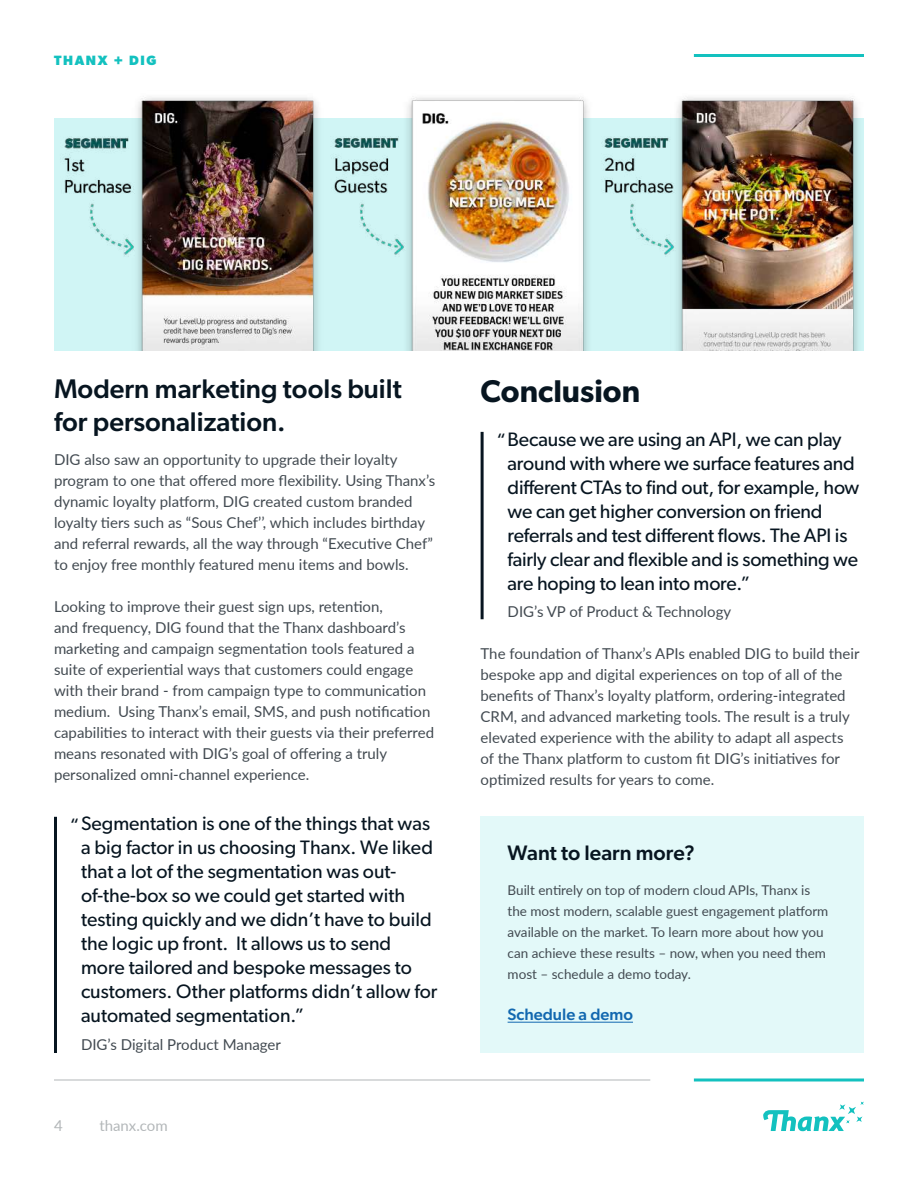
<style>
.page{position:relative;width:918px;height:1188px;background:#fff}
.page>*{position:absolute;margin:0;border:0;box-sizing:border-box;transform-origin:0 0}
.t1{font:600 31.5px "Gibson";color:#071520}
.t2{font:500 27px/32.4px "Gibson";color:#071520}
.t3{font:500 21px "Gibson";color:#071520}
.t4{font:19.5px/24px "Gibson";color:#071520}
.t5{font:500 16.5px "Gibson";color:#1268b0}
.t6{font:15px/21px "Lato";color:#424a51}
.t7{font:15px "Lato";color:#b3b7b9}
.t8{font:13.5px/21px "Lato";color:#424a51}
.t9{font:700 13.5px "Gibson";letter-spacing:.12em;color:#13c1bf}
</style>
<div class="page">
<svg style="left:763px;top:1102px;width:101px;height:30px"></svg>
<svg style="left:694px;top:1078px;width:170px;height:4px"></svg>
<hr style="left:694px;top:54px;width:170px;height:3px;background:#13c1bf">
<hr style="left:54px;top:1080px;width:596px;height:1px;background:#b3b7b9">
<img style="left:54px;top:97px;width:810px;height:254px">
<hr style="left:54px;top:817px;width:3px;height:236px;background:#071520">
<hr style="left:481px;top:432px;width:3px;height:187px;background:#071520">
<div style="left:481px;top:817px;width:383px;height:236px;background:#e3f9f9"></div>
<hr style="left:508px;top:1022px;width:125px;height:1px;background:#1268b0">
<p class="t9" style="left:54px;top:52px;width:104px">THANX + DIG</p>
<h2 class="t2" style="left:54px;top:372px;width:349px">Modern marketing tools built for personalization.</h2>
<p class="t6" style="left:54px;top:449px;width:383px">DIG also saw an opportunity to upgrade their loyalty program to one that offered more flexibility. Using Thanx’s dynamic loyalty platform, DIG created custom branded loyalty tiers such as “Sous Chef’’, which includes birthday and referral rewards, all the way through “Executive Chef” to enjoy free monthly featured menu items and bowls.</p>
<p class="t6" style="left:54px;top:595px;width:382px">Looking to improve their guest sign ups, retention,<br>and frequency, DIG found that the Thanx dashboard’s marketing and campaign segmentation tools featured a suite of experiential ways that customers could engage with their brand - from campaign type to communication medium. Using Thanx’s email, SMS, and push notification capabilities to interact with their guests via their preferred means resonated with DIG’s goal of offering a truly personalized omni-channel experience.</p>
<p class="t4" style="left:81px;top:811px;width:358px">Segmentation is one of the things that was a big factor in us choosing Thanx. We liked that a lot of the segmentation was out&shy;of-the-box so we could get started with testing quickly and we didn’t have to build the logic up front. It allows us to send more tailored and bespoke messages to customers. Other platforms didn’t allow for automated segmentation.”</p>
<p class="t6" style="left:81px;top:1033px;width:201px">DIG’s Digital Product Manager</p>
<h3 class="t4" style="left:70px;top:813px;width:11px">“</h3>
<p class="t7" style="left:54px;top:1115px;width:10px">4</p>
<p class="t7" style="left:99px;top:1115px;width:70px">thanx.com</p>
<h1 class="t1" style="left:481px;top:372px;width:161px">Conclusion</h1>
<p class="t4" style="left:508px;top:427px;width:353px;text-indent:-11px">“Because we are using an API, we can play around with where we surface features and different CTAs to find out, for example, how we can get higher conversion on friend referrals and test different flows. The API is fairly clear and flexible and is something we are hoping to lean into more.”</p>
<p class="t6" style="left:508px;top:601px;width:225px">DIG’s VP of Product &amp; Technology</p>
<p class="t6" style="left:481px;top:642px;width:380px">The foundation of Thanx’s APIs enabled DIG to build their bespoke app and digital experiences on top of all of the benefits of Thanx’s loyalty platform, ordering-integrated CRM, and advanced marketing tools. The result is a truly elevated experience with the ability to adapt all aspects of the Thanx platform to custom fit DIG’s initiatives for optimized results for years to come.</p>
<h3 class="t3" style="left:508px;top:841px;width:189px">Want to learn more?</h3>
<p class="t8" style="left:508px;top:879px;width:322px">Built entirely on top of modern cloud APIs, Thanx is the most modern, scalable guest engagement platform available on the market. To learn more about how you can achieve these results – now, when you need them most – schedule a demo today.</p>
<p class="t5" style="left:508px;top:1005px;width:127px">Schedule a demo</p>
</div>
